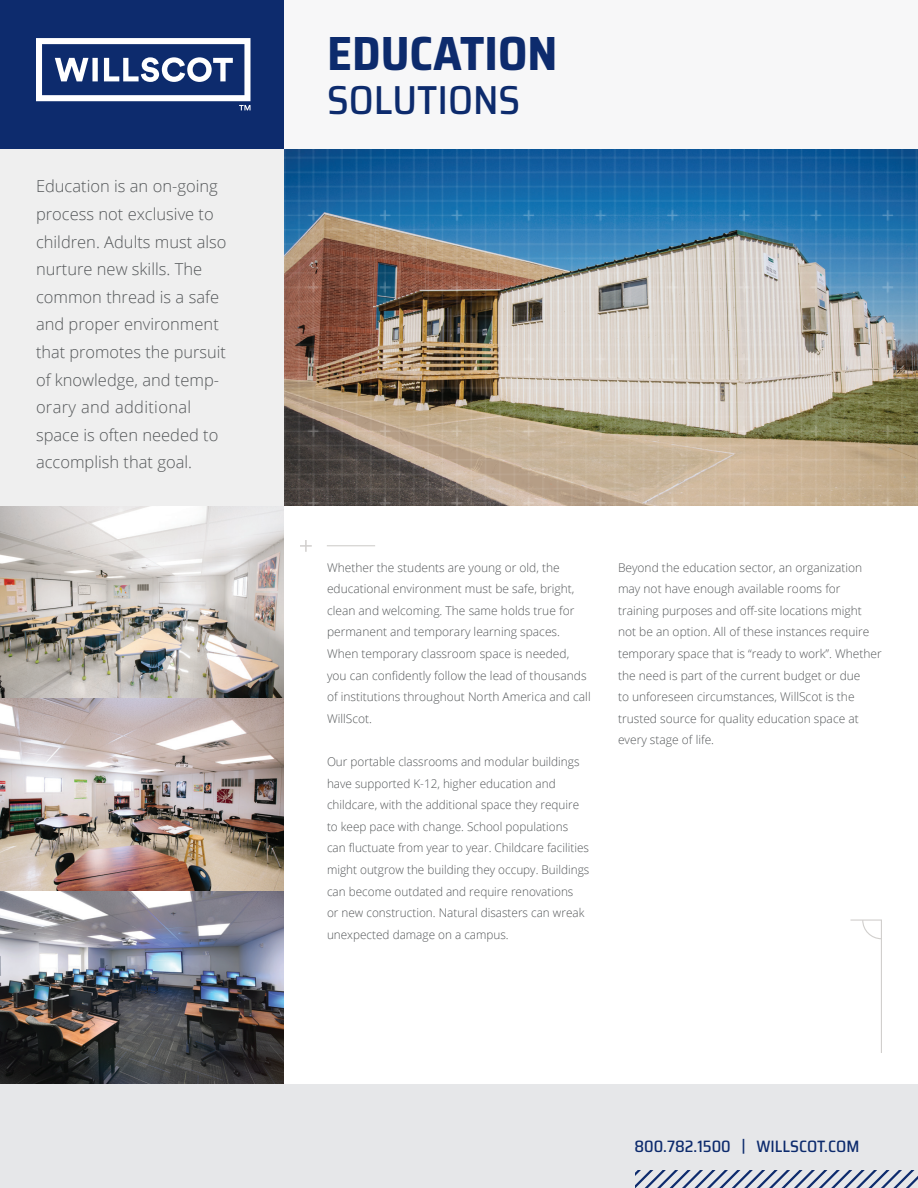
<style>
.page{position:relative;width:918px;height:1188px;background:#fff}
.page>*{position:absolute;margin:0;border:0;box-sizing:border-box;transform-origin:0 0}
.t1{font:700 semi-condensed 48px "Saira";color:#0d2b6d}
.Title_Subhead{font:500 semi-condensed 40.5px "Saira";color:#0d2b6d}
.t2{font:300 16.5px/27.6px "Open Sans";color:#545759}
.t3{font:500 semi-condensed 16.5px "Saira";color:#0d2b6d}
.t4{font:300 12px/21.6px "Open Sans";color:#545759}
</style>
<div class="page">
<img style="left:284px;top:149px;width:634px;height:357px">
<div style="left:0;top:148px;width:284px;height:358px;background:#efefef"></div>
<img style="left:0;top:506px;width:284px;height:578px">
<svg style="left:300px;top:540px;width:12px;height:12px"></svg>
<hr style="left:327px;top:545px;width:48px;height:1px;background:#d1cfcd">
<svg style="left:850px;top:919px;width:32px;height:134px"></svg>
<div style="left:284px;top:0;width:634px;height:148px;background:#f7f7f8"></div>
<div style="left:0;top:0;width:284px;height:148px;background:#0d2b6d"></div>
<svg style="left:36px;top:38px;width:215px;height:72px"></svg>
<div style="left:0;top:1084px;width:918px;height:104px;background:#e6e7e9"></div>
<svg style="left:636px;top:1170px;width:282px;height:18px"></svg>
<p class="t2" style="left:36px;top:172px;width:192px">Education is an on-going process not exclusive to children. Adults must also nurture new skills. The common thread is a safe and proper environment that promotes the pursuit of knowledge, and temp&shy;orary and additional space is often needed to accomplish that goal.</p>
<p class="t1" style="left:327px;top:17px;width:232px">EDUCATION</p>
<p class="Title_Subhead" style="left:327px;top:69px;width:195px">SOLUTIONS</p>
<p class="t4" style="left:327px;top:556px;width:265px">Whether the students are young or old, the educational environment must be safe, bright, clean and welcoming. The same holds true for permanent and temporary learning spaces.<br>When temporary classroom space is needed, you can confidently follow the lead of thousands of institutions throughout North America and call WillScot.</p>
<p class="t4" style="left:327px;top:751px;width:264px">Our portable classrooms and modular buildings have supported K-12, higher education and childcare, with the additional space they require to keep pace with change. School populations can fluctuate from year to year. Childcare facilities might outgrow the building they occupy. Buildings can become outdated and require renovations<br>or new construction. Natural disasters can wreak unexpected damage on a campus.</p>
<p class="t4" style="left:618px;top:556px;width:265px">Beyond the education sector, an organization may not have enough available rooms for training purposes and off-site locations might not be an option. All of these instances require temporary space that is “ready to work”. Whether the need is part of the current budget or due<br>to unforeseen circumstances, WillScot is the trusted source for quality education space at every stage of life.</p>
<p class="t3" style="left:634px;top:1134px;width:226px">800.782.1500 | WILLSCOT.COM</p>
</div>
